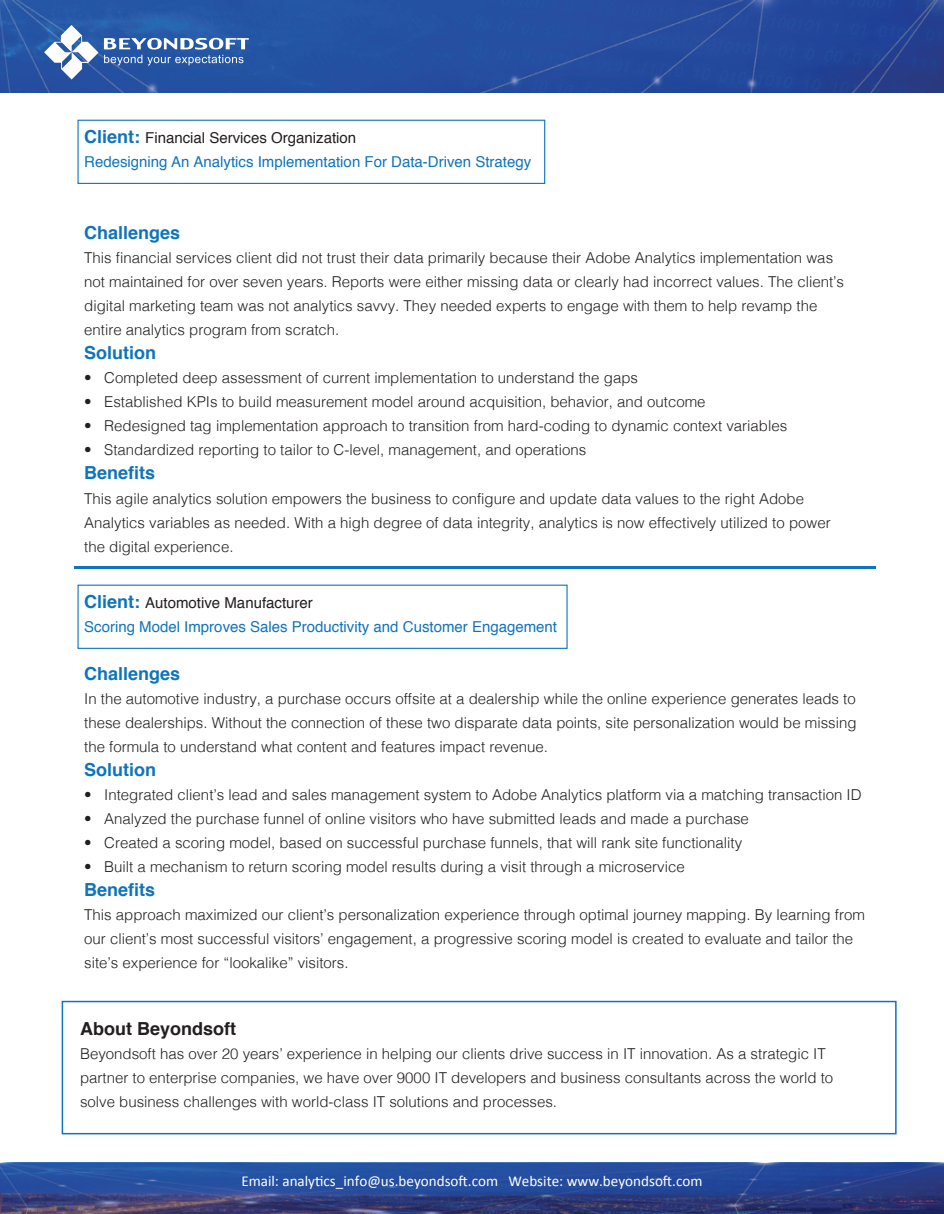
<style>
.page{position:relative;width:944px;height:1214px;background:#fff}
.page>*{position:absolute;margin:0;border:0;box-sizing:border-box;transform-origin:0 0}
.t1{font:700 18px "Helvetica";color:#1074bc}
.t2{font:700 18px "Helvetica";color:#231f20}
.t3{font:15.15px "Calibri";color:#fff}
.t4{font:300 15px/24px "Helvetica";color:#231f20}
.t5{font:15px/24px "Helvetica";color:#1074bc}
.s1{font-weight:700;font-size:18px}
.s2{color:#231f20}
</style>
<div class="page">
<div style="left:62px;top:1000px;width:834px;height:134px;border:2px solid #1074bc"></div>
<svg style="left:0;top:0;width:944px;height:93px;background:#254d9e"></svg>
<svg style="left:44px;top:16px;width:205px;height:63px;background:#4c75b6"></svg>
<hr style="left:75px;top:566px;width:801px;height:3px;background:#1074bc">
<div style="left:77px;top:120px;width:468px;height:64px;border:1px solid #1074bc"></div>
<div style="left:77px;top:584px;width:490px;height:65px;border:1px solid #1074bc"></div>
<svg style="left:0;top:1162px;width:944px;height:52px;background:#2d478c"></svg>
<p class="t5" style="left:84px;top:126px;width:448px"><span class="s1">Client:</span> <span class="s2">Financial Services Organization<br></span>Redesigning An Analytics Implementation For Data-Driven Strategy</p>
<p class="t1" style="left:84px;top:218px;width:98px">Challenges</p>
<p class="t4" style="left:84px;top:245px;width:761px">This financial services client did not trust their data primarily because their Adobe Analytics implementation was not maintained for over seven years. Reports were either missing data or clearly had incorrect values. The client’s digital marketing team was not analytics savvy. They needed experts to engage with them to help revamp the entire analytics program from scratch.</p>
<p class="t1" style="left:84px;top:338px;width:73px">Solution</p>
<p class="t4" style="left:84px;top:365px;width:555px">• Completed deep assessment of current implementation to understand the gaps</p>
<p class="t4" style="left:84px;top:389px;width:623px">• Established KPIs to build measurement model around acquisition, behavior, and outcome</p>
<p class="t4" style="left:84px;top:413px;width:704px">• Redesigned tag implementation approach to transition from hard-coding to dynamic context variables</p>
<p class="t4" style="left:84px;top:437px;width:503px">• Standardized reporting to tailor to C-level, management, and operations</p>
<p class="t1" style="left:84px;top:458px;width:73px">Benefits</p>
<p class="t4" style="left:84px;top:485px;width:748px">This agile analytics solution empowers the business to configure and update data values to the right Adobe<br>Analytics variables as needed. With a high degree of data integrity, analytics is now effectively utilized to power the digital experience.</p>
<p class="t5" style="left:84px;top:591px;width:474px"><span class="s1">Client:</span> <span class="s2">Automotive Manufacturer<br></span>Scoring Model Improves Sales Productivity and Customer Engagement</p>
<p class="t1" style="left:84px;top:659px;width:98px">Challenges</p>
<p class="t4" style="left:84px;top:686px;width:773px;text-align:justify">In the automotive industry, a purchase occurs offsite at a dealership while the online experience generates leads to these dealerships. Without the connection of these two disparate data points, site personalization would be missing the formula to understand what content and features impact revenue.</p>
<p class="t1" style="left:84px;top:755px;width:74px">Solution</p>
<p class="t4" style="left:84px;top:782px;width:778px">• Integrated client’s lead and sales management system to Adobe Analytics platform via a matching transaction ID</p>
<p class="t4" style="left:84px;top:806px;width:666px">• Analyzed the purchase funnel of online visitors who have submitted leads and made a purchase</p>
<p class="t4" style="left:84px;top:830px;width:659px">• Created a scoring model, based on successful purchase funnels, that will rank site functionality</p>
<p class="t4" style="left:84px;top:854px;width:602px">• Built a mechanism to return scoring model results during a visit through a microservice</p>
<p class="t1" style="left:84px;top:875px;width:73px">Benefits</p>
<p class="t4" style="left:84px;top:902px;width:782px">This approach maximized our client’s personalization experience through optimal journey mapping. By learning from our client’s most successful visitors’ engagement, a progressive scoring model is created to evaluate and tailor the site’s experience for “lookalike” visitors.</p>
<p class="t2" style="left:80px;top:1014px;width:157px">About Beyondsoft</p>
<p class="t4" style="left:80px;top:1040px;width:754px">Beyondsoft has over 20 years’ experience in helping our clients drive success in IT innovation. As a strategic IT partner to enterprise companies, we have over 9000 IT developers and business consultants across the world to solve business challenges with world-class IT solutions and processes.</p>
<p class="t3" style="left:241px;top:1171px;width:462px">Email: analytics_info@us.beyondsoft.com Website: www.beyondsoft.com</p>
</div>
